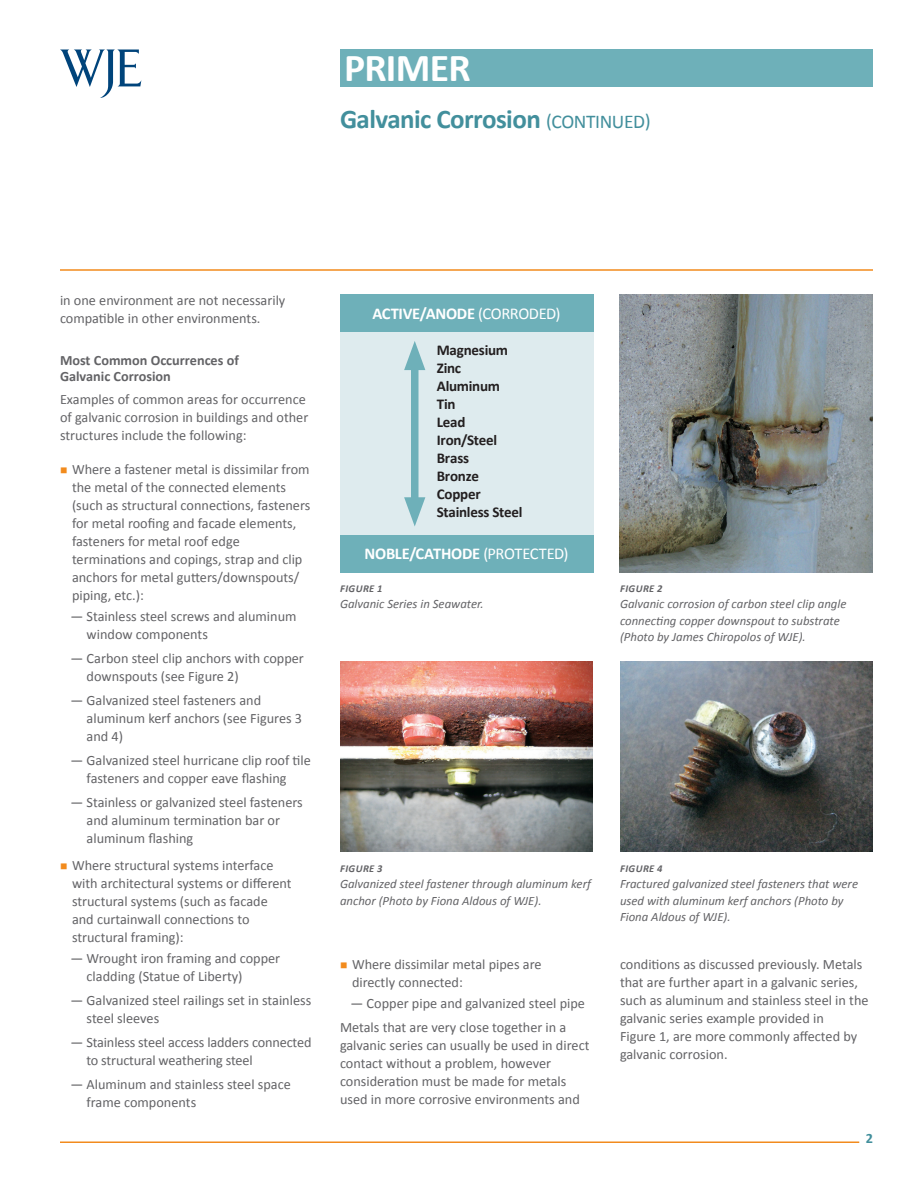
<style>
.page{position:relative;width:918px;height:1188px;background:#fff}
.page>*{position:absolute;margin:0;border:0;box-sizing:border-box;transform-origin:0 0}
.t1{font:700 39.75px "Calibri";letter-spacing:-.02em;color:#fff}
.headline_B{font:700 27px "Calibri";letter-spacing:-.02em;color:#428f9c}
.t2{font:700 16.5px "Calibri";letter-spacing:-.015em;color:#fff}
.t3{font:700 15px "Calibri";letter-spacing:-.015em;color:#231f20}
.body_2_regular{font:14.25px/18px "Calibri";color:#636366}
.body_3_bullets{font:14.25px/18px "Calibri";color:#636366}
.body_subhead_1{font:700 14.25px/15.8px "Calibri";color:#636366}
.t4{font:700 14.25px "Calibri";color:#428f9c}
.caption_no_line{font:italic 12.75px/16.5px "Calibri";color:#636366}
.caption_head{font:italic 700 10.5px "Calibri";letter-spacing:.04em;color:#636366}
.s1{font-weight:400;font-size:19.5px}
.s2{font-weight:400}
</style>
<div class="page">
<svg style="left:60px;top:49px;width:81px;height:49px"></svg>
<hr style="left:60px;top:269px;width:813px;height:2px;background:#f28b1d">
<hr style="left:60px;top:1142px;width:799px;height:1px;background:#f28b1d">
<div style="left:340px;top:50px;width:533px;height:37px;background:#6eb0b9"></div>
<div style="left:340px;top:294px;width:253px;height:275px;background:#deebee"></div>
<img style="left:620px;top:294px;width:253px;height:279px">
<div style="left:340px;top:294px;width:253px;height:38px;background:#6eb0b9"></div>
<div style="left:340px;top:535px;width:253px;height:38px;background:#6eb0b9"></div>
<div style="left:411px;top:358px;width:8px;height:152px;background:#6eb0b9"></div>
<svg style="left:404px;top:341px;width:21px;height:29px"></svg>
<svg style="left:404px;top:497px;width:21px;height:29px"></svg>
<img style="left:340px;top:662px;width:253px;height:190px">
<img style="left:620px;top:662px;width:253px;height:190px">
<p class="t1" style="left:344px;top:43px;width:128px">PRIMER</p>
<p class="headline_B" style="left:340px;top:103px;width:312px">Galvanic Corrosion <span class="s1">(CONTINUED)</span></p>
<p class="body_2_regular" style="left:60px;top:290px;width:227px">in one environment are not necessarily compatible in other environments.</p>
<p class="body_subhead_1" style="left:60px;top:352px;width:180px">Most Common Occurrences of<br>Galvanic Corrosion</p>
<p class="body_2_regular" style="left:60px;top:389px;width:250px">Examples of common areas for occurrence of galvanic corrosion in buildings and other structures include the following:</p>
<p class="body_3_bullets" style="left:72px;top:460px;width:240px">Where a fastener metal is dissimilar from the metal of the connected elements (such as structural connections, fasteners for metal roofing and facade elements, fasteners for metal roof edge terminations and copings, strap and clip anchors for metal gutters/downspouts/ piping, etc.):</p>
<p class="body_2_regular" style="left:87px;top:607px;width:211px;text-indent:-16px">— Stainless steel screws and aluminum window components</p>
<p class="body_2_regular" style="left:87px;top:649px;width:219px;text-indent:-16px">— Carbon steel clip anchors with copper downspouts (see Figure 2)</p>
<p class="body_2_regular" style="left:87px;top:691px;width:217px;text-indent:-16px">— Galvanized steel fasteners and aluminum kerf anchors (see Figures 3 and 4)</p>
<p class="body_2_regular" style="left:71px;top:751px;width:242px;text-align:center">— Galvanized steel hurricane clip roof tile fasteners and copper eave flashing</p>
<p class="body_2_regular" style="left:87px;top:793px;width:218px;text-indent:-16px">— Stainless or galvanized steel fasteners and aluminum termination bar or aluminum flashing</p>
<p class="body_3_bullets" style="left:72px;top:856px;width:221px">Where structural systems interface with architectural systems or different structural systems (such as facade and curtainwall connections to structural framing):</p>
<p class="body_2_regular" style="left:87px;top:949px;width:195px;text-indent:-16px">— Wrought iron framing and copper cladding (Statue of Liberty)</p>
<p class="body_2_regular" style="left:87px;top:991px;width:226px;text-indent:-16px">— Galvanized steel railings set in stainless steel sleeves</p>
<p class="body_2_regular" style="left:86px;top:1033px;width:227px;text-indent:-16px">— Stainless steel access ladders connected to structural weathering steel</p>
<p class="body_2_regular" style="left:87px;top:1075px;width:206px;text-indent:-16px">— Aluminum and stainless steel space frame components</p>
<p class="t2" style="left:372px;top:303px;width:190px">ACTIVE/ANODE <span class="s2">(CORRODED)</span></p>
<p class="t3" style="left:437px;top:341px;width:73px">Magnesium</p>
<p class="t3" style="left:437px;top:359px;width:26px">Zinc</p>
<p class="t3" style="left:437px;top:377px;width:65px">Aluminum</p>
<p class="t3" style="left:437px;top:395px;width:20px">Tin</p>
<p class="t3" style="left:437px;top:413px;width:30px">Lead</p>
<p class="t3" style="left:437px;top:431px;width:62px">Iron/Steel</p>
<p class="t3" style="left:437px;top:449px;width:34px">Brass</p>
<p class="t3" style="left:437px;top:467px;width:44px">Bronze</p>
<p class="t3" style="left:437px;top:485px;width:46px">Copper</p>
<p class="t3" style="left:437px;top:503px;width:87px">Stainless Steel</p>
<p class="t2" style="left:365px;top:544px;width:205px">NOBLE/CATHODE <span class="s2">(PROTECTED)</span></p>
<p class="caption_head" style="left:340px;top:582px;width:44px">FIGURE 1</p>
<p class="caption_no_line" style="left:340px;top:595px;width:145px">Galvanic Series in Seawater.</p>
<p class="caption_head" style="left:620px;top:582px;width:44px">FIGURE 2</p>
<p class="caption_no_line" style="left:620px;top:595px;width:228px">Galvanic corrosion of carbon steel clip angle connecting copper downspout to substrate (Photo by James Chiropolos of WJE).</p>
<p class="caption_head" style="left:340px;top:862px;width:44px">FIGURE 3</p>
<p class="caption_no_line" style="left:340px;top:875px;width:252px">Galvanized steel fastener through aluminum kerf anchor (Photo by Fiona Aldous of WJE).</p>
<p class="body_3_bullets" style="left:352px;top:954px;width:191px">Where dissimilar metal pipes are directly connected:</p>
<p class="body_2_regular" style="left:351px;top:993px;width:236px">— Copper pipe and galvanized steel pipe</p>
<p class="body_2_regular" style="left:340px;top:1017px;width:251px">Metals that are very close together in a galvanic series can usually be used in direct contact without a problem, however consideration must be made for metals used in more corrosive environments and</p>
<p class="caption_head" style="left:620px;top:862px;width:44px">FIGURE 4</p>
<p class="caption_no_line" style="left:620px;top:875px;width:240px">Fractured galvanized steel fasteners that were used with aluminum kerf anchors (Photo by<br>Fiona Aldous of WJE).</p>
<p class="body_2_regular" style="left:620px;top:954px;width:250px">conditions as discussed previously. Metals that are further apart in a galvanic series, such as aluminum and stainless steel in the galvanic series example provided in<br>Figure 1, are more commonly affected by galvanic corrosion.</p>
<p class="t4" style="left:866px;top:1129px;width:9px">2</p>
</div>
